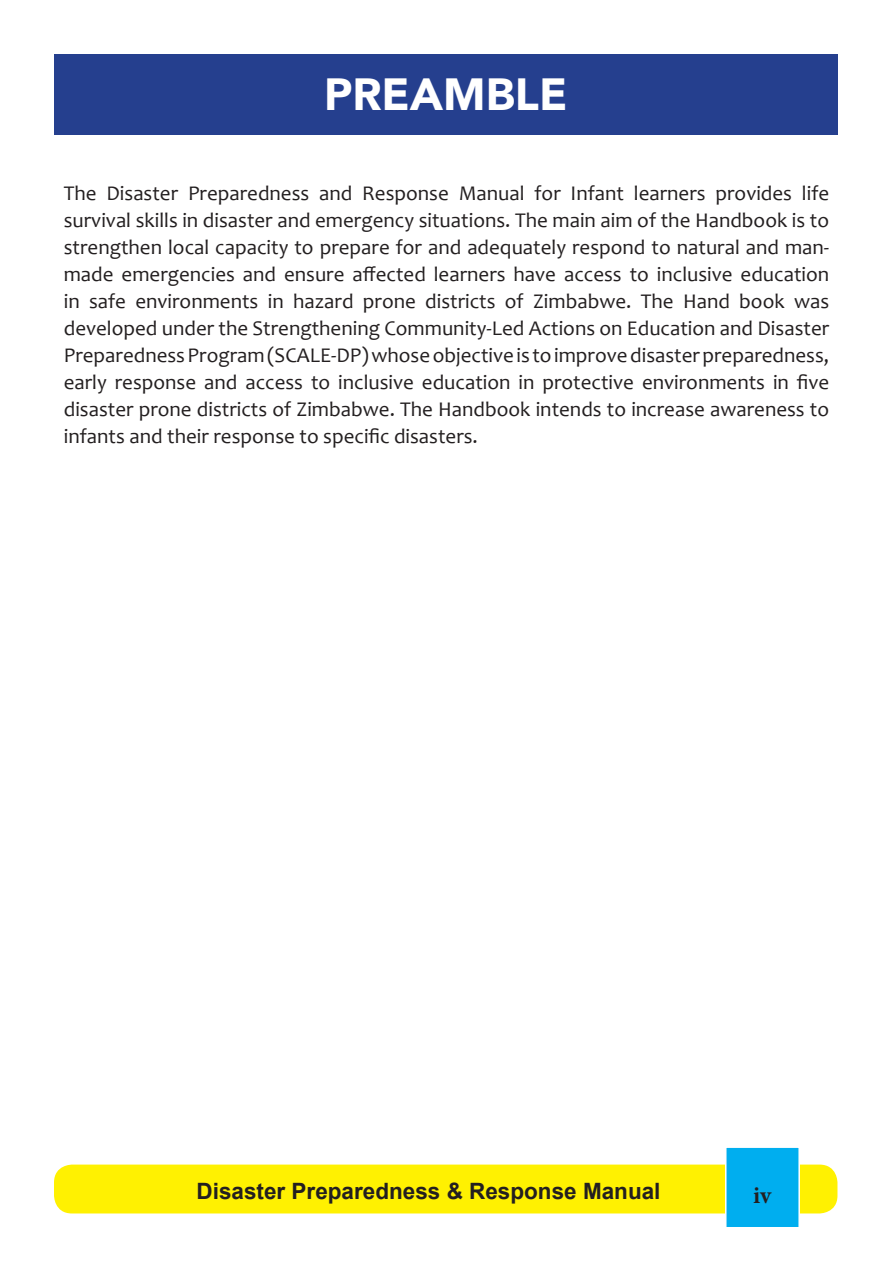
<style>
.page{position:relative;width:893px;height:1263px;background:#fff}
.page>*{position:absolute;margin:0;border:0;box-sizing:border-box;transform-origin:0 0}
.t1{font:900 45px "Avenir";color:#fff}
.t2{font:700 24px "Minion Pro";color:#231f20}
.t3{font:700 22.5px "Arial";color:#231f20}
.t4{font:21px/27px "Candara";color:#231f20;text-align:justify}
</style>
<div class="page">
<div style="left:54px;top:54px;width:783px;height:81px;background:#253f8e"></div>
<div style="left:54px;top:1164px;width:783px;height:49px;background:#fff101;border-radius:18px"></div>
<div style="left:725px;top:1146px;width:75px;height:82px;background:#00aeef;border:2px solid #fff"></div>
<h1 class="t1" style="left:324px;top:56px;width:245px">PREAMBLE</h1>
<p class="t4" style="left:64px;top:180px;width:767px">The Disaster Preparedness and Response Manual for Infant learners provides life survival skills in disaster and emergency situations. The main aim of the Handbook is to strengthen local capacity to prepare for and adequately respond to natural and man&shy;made emergencies and ensure affected learners have access to inclusive education in safe environments in hazard prone districts of Zimbabwe. The Hand book was developed under the Strengthening Community-Led Actions on Education and Disaster Preparedness Program (SCALE-DP) whose objective is to improve disaster preparedness, early response and access to inclusive education in protective environments in five disaster prone districts of Zimbabwe. The Handbook intends to increase awareness to infants and their response to specific disasters.</p>
<p class="t3" style="left:197px;top:1175px;width:465px">Disaster Preparedness &amp; Response Manual</p>
<p class="t2" style="left:753px;top:1179px;width:20px">iv</p>
</div>
